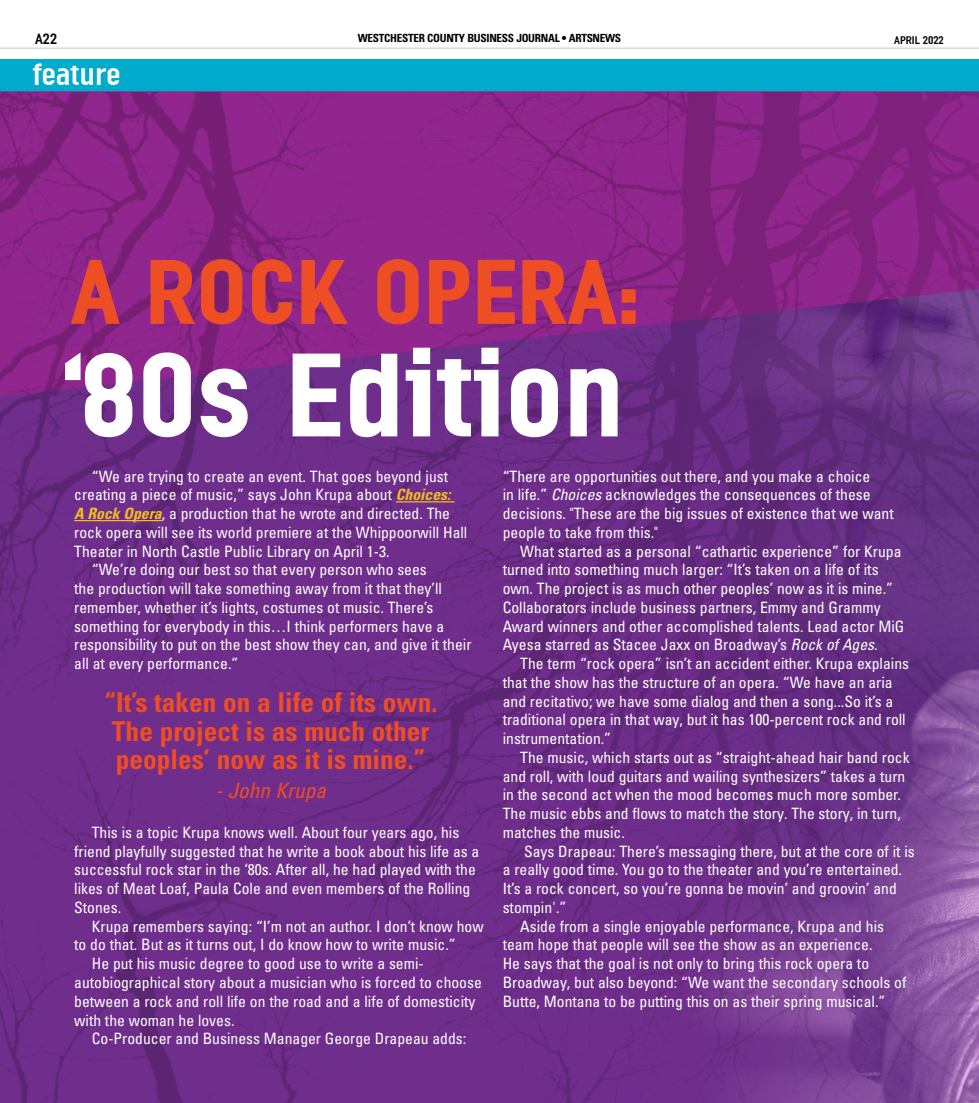
<style>
.page{position:relative;width:979px;height:1103px;background:#fff}
.page>*{position:absolute;margin:0;border:0;box-sizing:border-box;transform-origin:0 0}
.t1{font:30px "Ordinar Com";letter-spacing:.01em;color:#fff}
.t2{font:700 condensed 27.38px/28.5px "Univers LT Pro";color:#ed4e24}
.t3{font:italic condensed 21.25px "Univers LT Pro";color:#ed4e25}
.t4{font:condensed 15.62px/18.8px "Univers LT Pro";color:#fff}
.t5{font:15px "Ordinar Com";color:#000}
.t6{font:700 condensed 11.25px "Univers LT Pro";letter-spacing:-.025em;color:#000}
.t7{font:11.25px "Ordinar Com";letter-spacing:-.015em;color:#000}
.s1{font-weight:700;font-style:italic;color:#f2be1a}
.s2{font-style:italic}
</style>
<div class="page">
<hr style="left:0;top:48px;width:979px;height:1px;background:#a7a9ac">
<div style="left:0;top:59px;width:979px;height:32px;background:#00abcb"></div>
<img style="left:0;top:92px;width:979px;height:1010px">
<hr style="left:396px;top:501px;width:58px;height:1px;background:#f2be1a">
<hr style="left:74px;top:520px;width:88px;height:1px;background:#f2be1a">
<svg style="left:64px;top:346px;width:555px;height:92px"></svg>
<svg style="left:69px;top:258px;width:568px;height:68px;background:#b7375b"></svg>
<p class="t5" style="left:35px;top:29px;width:24px">A22</p>
<p class="t6" style="left:358px;top:31px;width:265px">WESTCHESTER COUNTY BUSINESS JOURNAL • ARTSNEWS</p>
<p class="t7" style="left:894px;top:33px;width:51px">APRIL 2022</p>
<h1 class="t1" style="left:33px;top:54px;width:90px">feature</h1>
<p class="t4" style="left:92px;top:466px;width:358px">“We are trying to create an event. That goes beyond just</p>
<p class="t4" style="left:74px;top:485px;width:378px">creating a piece of music,” says John Krupa about <span class="s1">Choices:</span></p>
<p class="t4" style="left:74px;top:504px;width:377px"><span class="s1">A Rock Opera</span>, a production that he wrote and directed. The</p>
<p class="t4" style="left:74px;top:522px;width:395px">rock opera will see its world premiere at the Whippoorwill Hall</p>
<p class="t4" style="left:74px;top:541px;width:317px">Theater in North Castle Public Library on April 1-3.</p>
<p class="t4" style="left:92px;top:560px;width:336px">“We’re doing our best so that every person who sees</p>
<p class="t4" style="left:74px;top:579px;width:369px">the production will take something away from it that they’ll</p>
<p class="t4" style="left:74px;top:597px;width:361px">remember, whether it’s lights, costumes ot music. There’s</p>
<p class="t4" style="left:74px;top:616px;width:371px">something for everybody in this…I think performers have a</p>
<p class="t4" style="left:74px;top:635px;width:399px">responsibility to put on the best show they can, and give it their</p>
<p class="t4" style="left:74px;top:654px;width:166px">all at every performance.”</p>
<h2 class="t2" style="left:104px;top:688px;width:335px">“It’s taken on a life of its own.<br>The project is as much other peoples’ now as it is mine.”</h2>
<h3 class="t3" style="left:215px;top:777px;width:112px">- John Krupa</h3>
<p class="t4" style="left:74px;top:822px;width:407px;text-indent:18px">This is a topic Krupa knows well. About four years ago, his friend playfully suggested that he write a book about his life as a successful rock star in the ‘80s. After all, he had played with the likes of Meat Loaf, Paula Cole and even members of the Rolling Stones.</p>
<p class="t4" style="left:92px;top:916px;width:393px">Krupa remembers saying: “I’m not an author. I don’t know how</p>
<p class="t4" style="left:74px;top:935px;width:383px">to do that. But as it turns out, I do know how to write music.”</p>
<p class="t4" style="left:92px;top:954px;width:333px">He put his music degree to good use to write a semi-</p>
<p class="t4" style="left:74px;top:972px;width:409px">autobiographical story about a musician who is forced to choose</p>
<p class="t4" style="left:74px;top:991px;width:403px">between a rock and roll life on the road and a life of domesticity</p>
<p class="t4" style="left:74px;top:1010px;width:162px">with the woman he loves.</p>
<p class="t4" style="left:92px;top:1029px;width:376px">Co-Producer and Business Manager George Drapeau adds:</p>
<p class="t4" style="left:503px;top:466px;width:392px">“There are opportunities out there, and you make a choice<br>in life.” <span class="s2">Choices</span> acknowledges the consequences of these decisions. "These are the big issues of existence that we want people to take from this."</p>
<p class="t4" style="left:503px;top:541px;width:403px;text-indent:18px">What started as a personal “cathartic experience” for Krupa turned into something much larger: “It’s taken on a life of its own. The project is as much other peoples’ now as it is mine.” Collaborators include business partners, Emmy and Grammy Award winners and other accomplished talents. Lead actor MiG Ayesa starred as Stacee Jaxx on Broadway’s <span class="s2">Rock of Ages</span>.</p>
<p class="t4" style="left:503px;top:654px;width:408px;text-indent:18px">The term “rock opera” isn’t an accident either. Krupa explains that the show has the structure of an opera. “We have an aria and recitativo; we have some dialog and then a song...So it’s a traditional opera in that way, but it has 100-percent rock and roll instrumentation.”</p>
<p class="t4" style="left:503px;top:747px;width:408px;text-indent:18px">The music, which starts out as “straight-ahead hair band rock and roll, with loud guitars and wailing synthesizers” takes a turn in the second act when the mood becomes much more somber.<br>The music ebbs and flows to match the story. The story, in turn, matches the music.</p>
<p class="t4" style="left:524px;top:841px;width:392px">Says Drapeau: There’s messaging there, but at the core of it is</p>
<p class="t4" style="left:503px;top:860px;width:401px">a really good time. You go to the theater and you’re entertained.</p>
<p class="t4" style="left:503px;top:879px;width:396px">It’s a rock concert, so you’re gonna be movin’ and groovin’ and</p>
<p class="t4" style="left:503px;top:897px;width:65px">stompin'.”</p>
<p class="t4" style="left:520px;top:916px;width:365px">Aside from a single enjoyable performance, Krupa and his</p>
<p class="t4" style="left:503px;top:935px;width:371px">team hope that people will see the show as an experience.</p>
<p class="t4" style="left:503px;top:954px;width:368px">He says that the goal is not only to bring this rock opera to</p>
<p class="t4" style="left:503px;top:972px;width:405px">Broadway, but also beyond: “We want the secondary schools of</p>
<p class="t4" style="left:503px;top:991px;width:384px">Butte, Montana to be putting this on as their spring musical.”</p>
</div>
